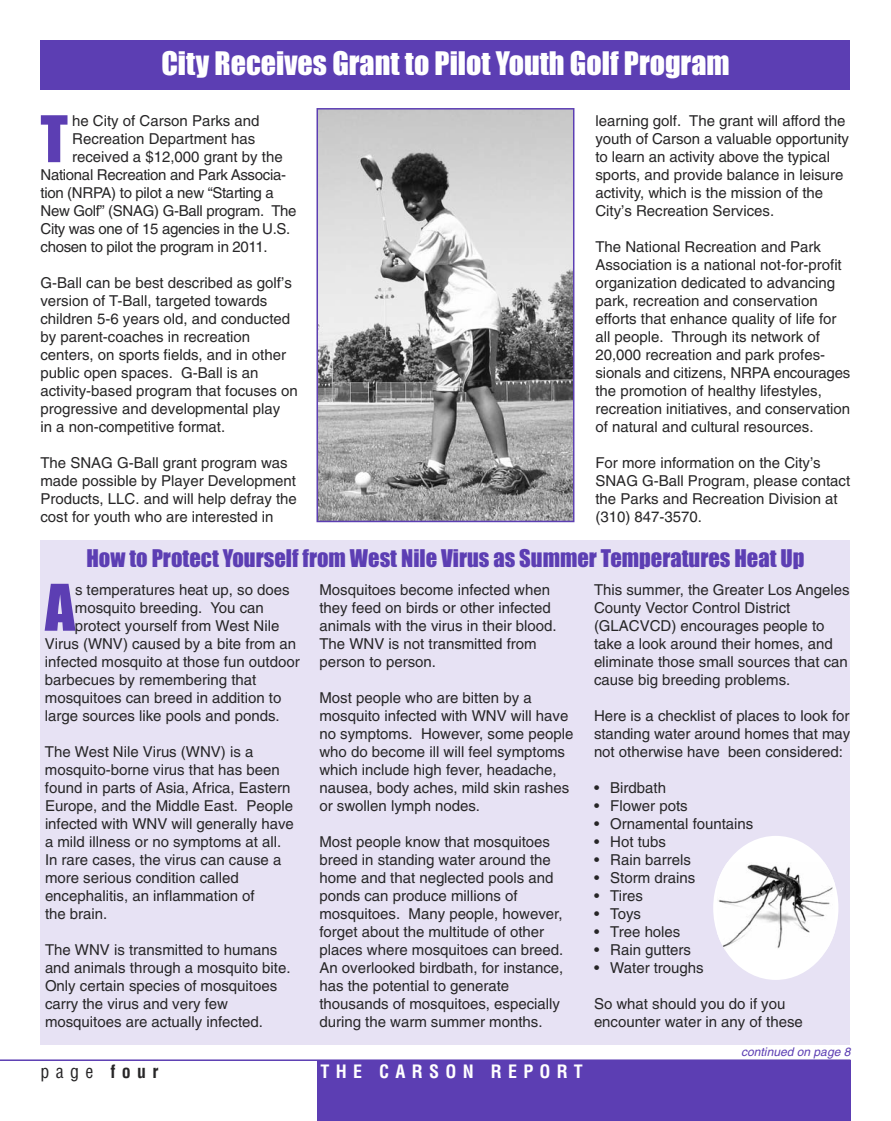
<style>
.page{position:relative;width:891px;height:1121px;background:#fff}
.page>*{position:absolute;margin:0;border:0;box-sizing:border-box;transform-origin:0 0}
.t1{font:59.4px "Impact";color:#5c3eb3}
.t2{font:30px "Impact";color:#fff}
.t3{font:22.5px "Impact";color:#5c3eb3}
.t4{font:700 condensed 18px "Helvetica";letter-spacing:.35em;color:#fff}
.t5{font:condensed 18px "Helvetica";color:#272627}
.t6{font:15px/18px "Helvetica";color:#272627}
.t7{font:15px "Helvetica";letter-spacing:-.02em;color:#272627}
.t8{font:italic 12px "Helvetica";letter-spacing:.005em;color:#5c3eb3}
.s1{font-weight:700}
</style>
<div class="page">
<div style="left:317px;top:1060px;width:533px;height:60px;background:#5c3eb3"></div>
<hr style="left:0;top:1059px;width:850px;height:1px;background:#5c3eb3">
<div style="left:40px;top:40px;width:810px;height:50px;background:#5c3eb3"></div>
<div style="left:40px;top:540px;width:810px;height:504px;background:#e7e2f4"></div>
<img style="left:320px;top:111px;width:251px;height:408px">
<div style="left:317px;top:108px;width:257px;height:414px;border:2px solid #5c3eb3"></div>
<div style="left:713px;top:836px;width:125px;height:144px;background:#fff;border-radius:50%"></div>
<img style="left:717px;top:864px;width:117px;height:86px">
<h2 class="t2" style="left:161px;top:48px;width:570px">City Receives Grant to Pilot Youth Golf Program</h2>
<h1 class="t1" style="left:40px;top:107px;width:29px">T</h1>
<p class="t6" style="left:72px;top:113px;width:189px">he City of Carson Parks and</p>
<p class="t6" style="left:72px;top:131px;width:185px">Recreation Department has</p>
<p class="t6" style="left:72px;top:149px;width:212px">received a $12,000 grant by the</p>
<p class="t7" style="left:41px;top:169px;width:247px">National Recreation and Park Associa-</p>
<p class="t7" style="left:40px;top:187px;width:235px">tion (NRPA) to pilot a new “Starting a</p>
<p class="t7" style="left:40px;top:205px;width:258px">New Golf” (SNAG) G-Ball program. The</p>
<p class="t7" style="left:40px;top:223px;width:251px">City was one of 15 agencies in the U.S.</p>
<p class="t7" style="left:40px;top:241px;width:229px">chosen to pilot the program in 2011.</p>
<p class="t6" style="left:40px;top:275px;width:259px">G-Ball can be best described as golf’s version of T-Ball, targeted towards children 5-6 years old, and conducted by parent-coaches in recreation centers, on sports fields, and in other public open spaces. G-Ball is an activity-based program that focuses on progressive and developmental play<br>in a non-competitive format.</p>
<p class="t6" style="left:40px;top:455px;width:258px">The SNAG G-Ball grant program was made possible by Player Development Products, LLC. and will help defray the cost for youth who are interested in</p>
<p class="t6" style="left:595px;top:113px;width:255px">learning golf. The grant will afford the youth of Carson a valuable opportunity to learn an activity above the typical sports, and provide balance in leisure activity, which is the mission of the City’s Recreation Services.</p>
<p class="t6" style="left:595px;top:239px;width:256px">The National Recreation and Park Association is a national not-for-profit organization dedicated to advancing park, recreation and conservation efforts that enhance quality of life for all people. Through its network of 20,000 recreation and park profes&shy;sionals and citizens, NRPA encourages the promotion of healthy lifestyles, recreation initiatives, and conservation of natural and cultural resources.</p>
<p class="t6" style="left:595px;top:455px;width:256px">For more information on the City’s<br>SNAG G-Ball Program, please contact the Parks and Recreation Division at (310) 847-3570.</p>
<h3 class="t3" style="left:86px;top:546px;width:720px">How to Protect Yourself from West Nile Virus as Summer Temperatures Heat Up</h3>
<h1 class="t1" style="left:45px;top:575px;width:32px">A</h1>
<p class="t6" style="left:75px;top:582px;width:216px">s temperatures heat up, so does</p>
<p class="t6" style="left:75px;top:600px;width:190px">mosquito breeding. You can</p>
<p class="t6" style="left:75px;top:618px;width:206px">protect yourself from West Nile</p>
<p class="t6" style="left:45px;top:636px;width:253px">Virus (WNV) caused by a bite from an</p>
<p class="t6" style="left:45px;top:654px;width:256px">infected mosquito at those fun outdoor</p>
<p class="t6" style="left:45px;top:672px;width:213px">barbecues by remembering that</p>
<p class="t6" style="left:45px;top:690px;width:238px">mosquitoes can breed in addition to</p>
<p class="t6" style="left:45px;top:708px;width:236px">large sources like pools and ponds.</p>
<p class="t6" style="left:45px;top:744px;width:250px">The West Nile Virus (WNV) is a mosquito-borne virus that has been found in parts of Asia, Africa, Eastern<br>Europe, and the Middle East. People infected with WNV will generally have a mild illness or no symptoms at all.<br>In rare cases, the virus can cause a more serious condition called encephalitis, an inflammation of<br>the brain.</p>
<p class="t6" style="left:45px;top:942px;width:247px">The WNV is transmitted to humans and animals through a mosquito bite.<br>Only certain species of mosquitoes carry the virus and very few mosquitoes are actually infected.</p>
<p class="t6" style="left:320px;top:582px;width:239px">Mosquitoes become infected when they feed on birds or other infected animals with the virus in their blood.<br>The WNV is not transmitted from person to person.</p>
<p class="t6" style="left:320px;top:690px;width:255px">Most people who are bitten by a mosquito infected with WNV will have no symptoms. However, some people who do become ill will feel symptoms which include high fever, headache, nausea, body aches, mild skin rashes or swollen lymph nodes.</p>
<p class="t6" style="left:320px;top:834px;width:245px">Most people know that mosquitoes breed in standing water around the home and that neglected pools and ponds can produce millions of mosquitoes. Many people, however, forget about the multitude of other places where mosquitoes can breed.<br>An overlooked birdbath, for instance, has the potential to generate thousands of mosquitoes, especially during the warm summer months.</p>
<p class="t5" style="left:40px;top:1061px;width:119px">page <span class="s1">four</span></p>
<p class="t4" style="left:321px;top:1061px;width:264px">THE CARSON REPORT</p>
<p class="t6" style="left:594px;top:582px;width:257px">This summer, the Greater Los Angeles County Vector Control District (GLACVCD) encourages people to take a look around their homes, and eliminate those small sources that can cause big breeding problems.</p>
<p class="t6" style="left:594px;top:708px;width:258px;text-align:justify">Here is a checklist of places to look for standing water around homes that may not otherwise have been considered:</p>
<p class="t6" style="left:594px;top:780px;width:74px">• Birdbath</p>
<p class="t6" style="left:594px;top:798px;width:95px">• Flower pots</p>
<p class="t6" style="left:594px;top:816px;width:161px">• Ornamental fountains</p>
<p class="t6" style="left:594px;top:834px;width:74px">• Hot tubs</p>
<p class="t6" style="left:594px;top:852px;width:99px">• Rain barrels</p>
<p class="t6" style="left:594px;top:870px;width:103px">• Storm drains</p>
<p class="t6" style="left:594px;top:888px;width:51px">• Tires</p>
<p class="t6" style="left:594px;top:906px;width:49px">• Toys</p>
<p class="t6" style="left:594px;top:924px;width:88px">• Tree holes</p>
<p class="t6" style="left:594px;top:942px;width:99px">• Rain gutters</p>
<p class="t6" style="left:594px;top:960px;width:111px">• Water troughs</p>
<p class="t6" style="left:594px;top:996px;width:210px">So what should you do if you encounter water in any of these</p>
<p class="t8" style="left:741px;top:1046px;width:111px">continued on page 8</p>
</div>
